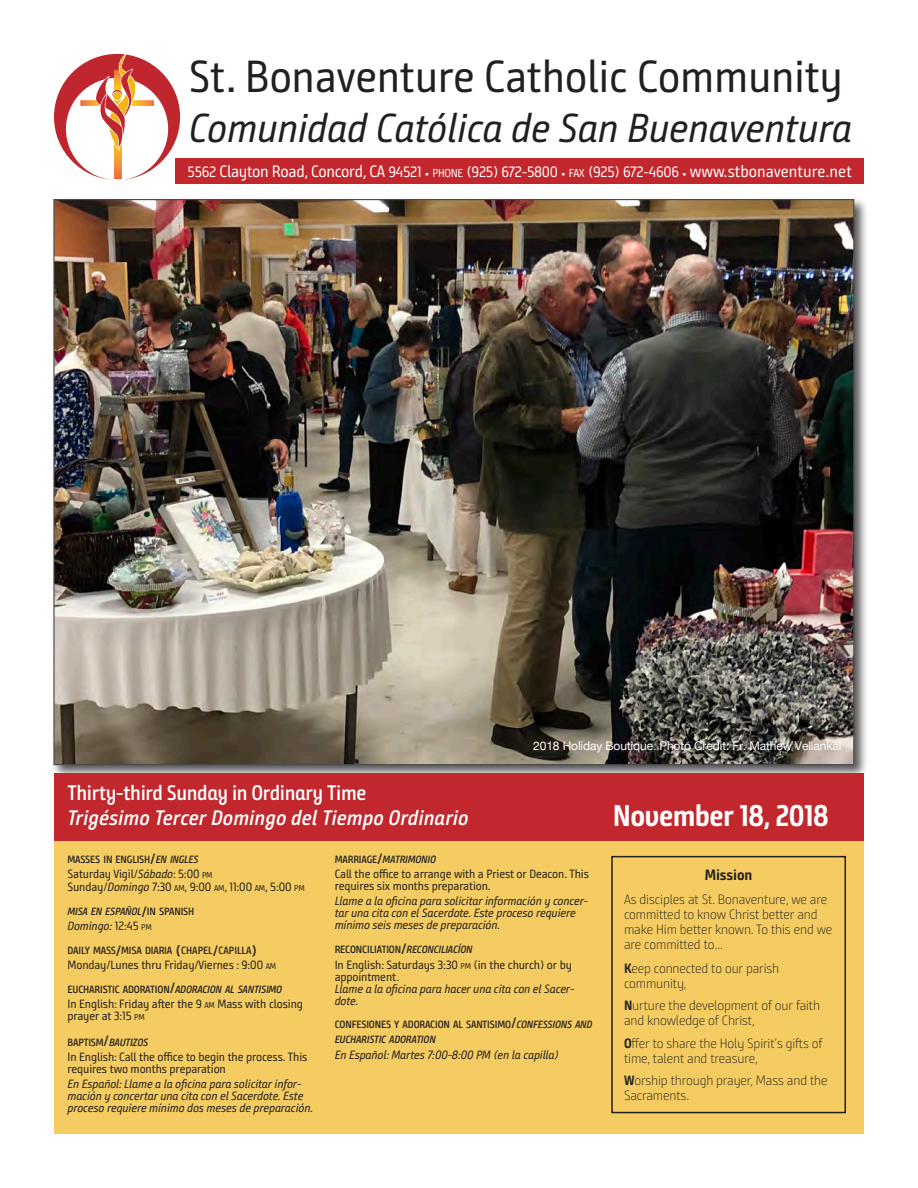
<style>
.page{position:relative;width:918px;height:1188px;background:#fff}
.page>*{position:absolute;margin:0;border:0;box-sizing:border-box;transform-origin:0 0}
.t1{font:45px "Bunday Sans";letter-spacing:-.01em;color:#231f20}
.t2{font:italic 40.5px "Bunday Sans";letter-spacing:-.01em;color:#231f20}
.t3{font:30px "Bunday Sans Bold Up";letter-spacing:-.02em;color:#fff}
.t4{font:21px "Bunday Sans Semi Bold Up It";color:#fff}
.t5{font:21px "Bunday Sans Semi Bold Up";letter-spacing:-.02em;color:#fff}
.t6{font:16.5px "Bunday Sans";letter-spacing:-.015em;color:#fff}
.t7{font:15px "Bunday Sans Bold Up";letter-spacing:-.01em;color:#231f20}
.t8{font:300 13.5px/15px "Bunday Sans";letter-spacing:-.01em;color:#231f20}
.t9{font:12px/12px "Bunday Sans";letter-spacing:-.01em;color:#231f20}
.t10{font:italic 12px/12px "Bunday Sans";letter-spacing:-.01em;color:#231f20}
.t11{font:12px "Helvetica Neue";letter-spacing:-.01em;color:#fff}
.t12{font:600 10.5px "Bunday Sans";letter-spacing:-.015em;color:#231f20}
.t13{font:italic 600 10.5px/15px "Bunday Sans";letter-spacing:-.015em;color:#231f20}
.s1{font-size:15px}
.s2{font-size:11.55px}
.s3{font-style:italic}
.s4{font-size:8.4px}
.s5{font-style:normal;font-size:15px}
.s6{font-style:normal}
.s7{font-style:normal;font-size:8.4px}
.s8{font-size:14.85px}
.s9{font-weight:700}
.s10{font-family:"Bunday Sans Bold Up";font-weight:400}
</style>
<div class="page">
<div style="left:51px;top:197px;width:817px;height:583px;background:#231f20;opacity:.75"></div>
<img style="left:55px;top:201px;width:797px;height:562px">
<div style="left:54px;top:823px;width:810px;height:311px;background:#f4cc61"></div>
<div style="left:54px;top:774px;width:810px;height:67px;background:#c1272d"></div>
<div style="left:611px;top:856px;width:235px;height:257px;border:2px solid #231f20"></div>
<div style="left:176px;top:158px;width:688px;height:26px;background:#c1272d"></div>
<svg style="left:54px;top:54px;width:126px;height:126px"></svg>
<h1 class="t1" style="left:189px;top:50px;width:656px">St. Bonaventure Catholic Community</h1>
<h2 class="t2" style="left:189px;top:103px;width:665px">Comunidad Católica de San Buenaventura</h2>
<h3 class="t6" style="left:188px;top:162px;width:666px"><span class="s1">5562</span> Clayton Road, Concord, CA <span class="s1">94521</span> • <span class="s2">PHONE</span> <span class="s1">(925) 672-5800</span> • <span class="s2">FAX</span> <span class="s1">(925) 672-4606</span> • www.stbonaventure.net</h3>
<p class="t11" style="left:533px;top:737px;width:310px">2018 Holiday Boutique. Photo Credit: Fr. Mathew Vellankal</p>
<h3 class="t5" style="left:68px;top:780px;width:300px">Thirty-third Sunday in Ordinary Time</h3>
<h3 class="t4" style="left:68px;top:805px;width:403px">Trigésimo Tercer Domingo del Tiempo Ordinario</h3>
<h3 class="t3" style="left:613px;top:797px;width:217px">November 18, 2018</h3>
<p class="t12" style="left:68px;top:853px;width:132px">MASSES IN ENGLISH<span class="s1">/</span><span class="s3">EN INGLES</span></p>
<p class="t9" style="left:67px;top:867px;width:239px;line-height:13.5px">Saturday Vigil/<span class="s3">Sábado</span>: 5:00 <span class="s4">PM<br></span>Sunday/<span class="s3">Domingo</span> 7:30 <span class="s4">AM</span>, 9:00 <span class="s4">AM</span>, 11:00 <span class="s4">AM</span>, 5:00 <span class="s4">PM</span></p>
<p class="t13" style="left:68px;top:904px;width:128px">MISA EN ESPAÑOL<span class="s5">/</span><span class="s6">IN SPANISH</span></p>
<p class="t10" style="left:68px;top:920px;width:86px">Domingo: <span class="s6">12:45</span> <span class="s7">PM</span></p>
<p class="t12" style="left:68px;top:944px;width:191px">DAILY MASS<span class="s1">/</span>MISA DIARIA <span class="s1">(</span>CHAPEL<span class="s1">/</span>CAPILLA<span class="s8">)</span></p>
<p class="t9" style="left:68px;top:959px;width:210px">Monday/Lunes thru Friday/Viernes : 9:00 <span class="s4">AM</span></p>
<p class="t12" style="left:68px;top:983px;width:216px">EUCHARISTIC ADORATION<span class="s1">/</span><span class="s3">ADORACION AL SANTISIMO</span></p>
<p class="t9" style="left:68px;top:998px;width:237px">In English: Friday after the 9 <span class="s4">AM</span> Mass with closing prayer at 3:15 <span class="s4">PM</span></p>
<p class="t13" style="left:68px;top:1035px;width:82px"><span class="s6">BAPTISM</span><span class="s5">/</span>BAUTIZOS</p>
<p class="t9" style="left:68px;top:1051px;width:241px">In English: Call the office to begin the process. This requires two months preparation</p>
<p class="t10" style="left:68px;top:1078px;width:247px">En Español: Llame a la oficina para solicitar infor&shy;mación y concertar una cita con el Sacerdote. Este proceso requiere mínimo dos meses de preparación.</p>
<p class="t13" style="left:335px;top:852px;width:103px"><span class="s6">MARRIAGE</span><span class="s5">/</span>MATRIMONIO</p>
<p class="t9" style="left:335px;top:868px;width:256px">Call the office to arrange with a Priest or Deacon. This requires six months preparation.</p>
<p class="t10" style="left:335px;top:895px;width:255px">Llame a la oficina para solicitar información y concer&shy;tar una cita con el Sacerdote. Este proceso requiere mínimo seis meses de preparación.</p>
<p class="t12" style="left:335px;top:943px;width:139px">RECONCILIATION<span class="s1">/</span><span class="s3">RECONCILIACÍON</span></p>
<p class="t9" style="left:335px;top:959px;width:239px">In English: Saturdays 3:30 <span class="s4">PM</span> (in the church) or by appointment.</p>
<p class="t10" style="left:335px;top:983px;width:241px">Llame a la oficina para hacer una cita con el Sacer&shy;dote.</p>
<p class="t13" style="left:335px;top:1017px;width:259px"><span class="s6">CONFESIONES Y ADORACION AL SANTISIMO</span><span class="s5">/</span>CONFESSIONS AND<br>EUCHARISTIC ADORATION</p>
<p class="t10" style="left:335px;top:1049px;width:226px">En Español: Martes 7:00-8:00 PM (en la capilla)</p>
<p class="t7" style="left:705px;top:866px;width:49px">Mission</p>
<p class="t8" style="left:624px;top:892px;width:210px">As disciples at St. Bonaventure, we are committed to know Christ better and make Him better known. To this end we are committed to…</p>
<p class="t8" style="left:624px;top:961px;width:157px"><span class="s9">K</span>eep connected to our parish community,</p>
<p class="t8" style="left:624px;top:998px;width:198px"><span class="s10">N</span>urture the development of our faith and knowledge of Christ,</p>
<p class="t8" style="left:624px;top:1036px;width:200px"><span class="s10">O</span>ffer to share the Holy Spirit’s gifts of time, talent and treasure,</p>
<p class="t8" style="left:624px;top:1073px;width:205px"><span class="s10">W</span>orship through prayer, Mass and the<br>Sacraments.</p>
</div>
